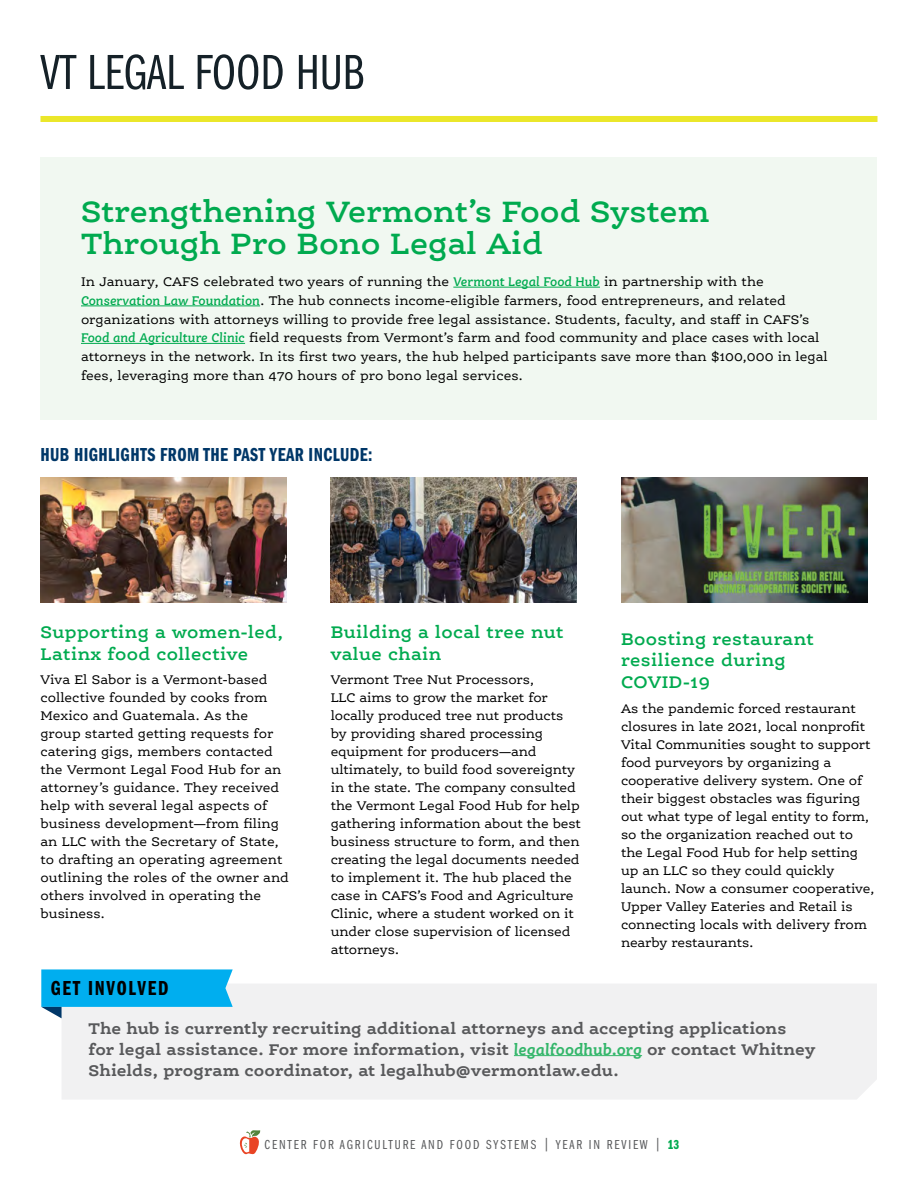
<style>
.page{position:relative;width:918px;height:1188px;background:#fff}
.page>*{position:absolute;margin:0;border:0;box-sizing:border-box;transform-origin:0 0}
.t1{font:51px "Franklin Gothic LT Pro Bk Cm";color:#152128}
.t2{font:600 31.5px/31.5px "Ernestine Pro";color:#00aa4f}
.t3{font:21px "Franklin Gothic LT Pro Dm Cm";letter-spacing:.08em;color:#000}
.t4{font:19.5px "Franklin Gothic LT Pro Dm Cm";letter-spacing:.02em;color:#003768}
.t5{font:600 18px/21.6px "Ernestine Pro";letter-spacing:.02em;color:#00aa4f}
.Gray_Call-Out_Box{font:700 16.5px/21px "Ernestine Pro";color:#58595b}
.t6{font:13.5px/18px "Ernestine Pro";letter-spacing:-.01em;color:#000}
.t7{font:13.5px "Franklin Gothic LT Pro Bk Cm";letter-spacing:.14em;color:#58595b}
.s1{font-weight:600;font-style:italic;color:#00aa4f}
.s2{font-style:italic;color:#33b66a}
.s3{font-family:"Franklin Gothic LT Pro Dm Cm";color:#00aa4f}
</style>
<div class="page">
<div style="left:62px;top:984px;width:815px;height:115px;background:#f1f1f2"></div>
<hr style="left:514px;top:1055px;width:128px;height:1px;background:#33b66a">
<img style="left:40px;top:478px;width:247px;height:125px">
<img style="left:331px;top:478px;width:246px;height:125px">
<img style="left:621px;top:478px;width:246px;height:125px">
<div style="left:40px;top:158px;width:838px;height:262px;background:#f1f8f1"></div>
<hr style="left:453px;top:287px;width:147px;height:1px;background:#00aa4f">
<hr style="left:81px;top:306px;width:179px;height:1px;background:#00aa4f">
<hr style="left:81px;top:343px;width:164px;height:1px;background:#00aa4f">
<div style="left:40px;top:116px;width:838px;height:6px;background:#ebe72a"></div>
<svg style="left:41px;top:969px;width:192px;height:49px"></svg>
<svg style="left:239px;top:1130px;width:22px;height:25px"></svg>
<p class="t1" style="left:40px;top:44px;width:325px">VT LEGAL FOOD HUB</p>
<p class="t2" style="left:81px;top:195px;width:630px">Strengthening Vermont’s Food System<br>Through Pro Bono Legal Aid</p>
<p class="t6" style="left:81px;top:272px;width:748px;line-height:18.8px">In January, CAFS celebrated two years of running the <span class="s1">Vermont Legal Food Hub</span> in partnership with the <span class="s1">Conservation Law Foundation</span>. The hub connects income-eligible farmers, food entrepreneurs, and related organizations with attorneys willing to provide free legal assistance. Students, faculty, and staff in CAFS’s <span class="s1">Food and Agriculture Clinic</span> field requests from Vermont’s farm and food community and place cases with local attorneys in the network. In its first two years, the hub helped participants save more than $100,000 in legal fees, leveraging more than 470 hours of pro bono legal services.</p>
<p class="t4" style="left:40px;top:444px;width:334px">HUB HIGHLIGHTS FROM THE PAST YEAR INCLUDE:</p>
<p class="t5" style="left:40px;top:621px;width:245px">Supporting a women-led,<br>Latinx food collective</p>
<p class="t6" style="left:40px;top:671px;width:250px">Viva El Sabor is a Vermont-based collective founded by cooks from<br>Mexico and Guatemala. As the group started getting requests for catering gigs, members contacted the Vermont Legal Food Hub for an attorney’s guidance. They received help with several legal aspects of business development—from filing an LLC with the Secretary of State, to drafting an operating agreement outlining the roles of the owner and others involved in operating the business.</p>
<p class="t3" style="left:51px;top:977px;width:119px">GET INVOLVED</p>
<p class="t5" style="left:331px;top:621px;width:235px">Building a local tree nut value chain</p>
<p class="t6" style="left:331px;top:671px;width:252px">Vermont Tree Nut Processors,<br>LLC aims to grow the market for locally produced tree nut products by providing shared processing equipment for producers—and ultimately, to build food sovereignty in the state. The company consulted the Vermont Legal Food Hub for help gathering information about the best business structure to form, and then creating the legal documents needed to implement it. The hub placed the case in CAFS’s Food and Agriculture Clinic, where a student worked on it under close supervision of licensed attorneys.</p>
<p class="t5" style="left:621px;top:628px;width:195px">Boosting restaurant resilience during<br>COVID-19</p>
<p class="t6" style="left:621px;top:699px;width:255px">As the pandemic forced restaurant closures in late 2021, local nonprofit Vital Communities sought to support food purveyors by organizing a cooperative delivery system. One of their biggest obstacles was figuring out what type of legal entity to form, so the organization reached out to the Legal Food Hub for help setting up an LLC so they could quickly launch. Now a consumer cooperative, Upper Valley Eateries and Retail is connecting locals with delivery from nearby restaurants.</p>
<p class="Gray_Call-Out_Box" style="left:89px;top:1017px;width:728px">The hub is currently recruiting additional attorneys and accepting applications for legal assistance. For more information, visit <span class="s2">legalfoodhub.org</span> or contact Whitney<br>Shields, program coordinator, at legalhub@vermontlaw.edu.</p>
<p class="t7" style="left:265px;top:1138px;width:416px">CENTER FOR AGRICULTURE AND FOOD SYSTEMS | YEAR IN REVIEW | <span class="s3">13</span></p>
</div>
